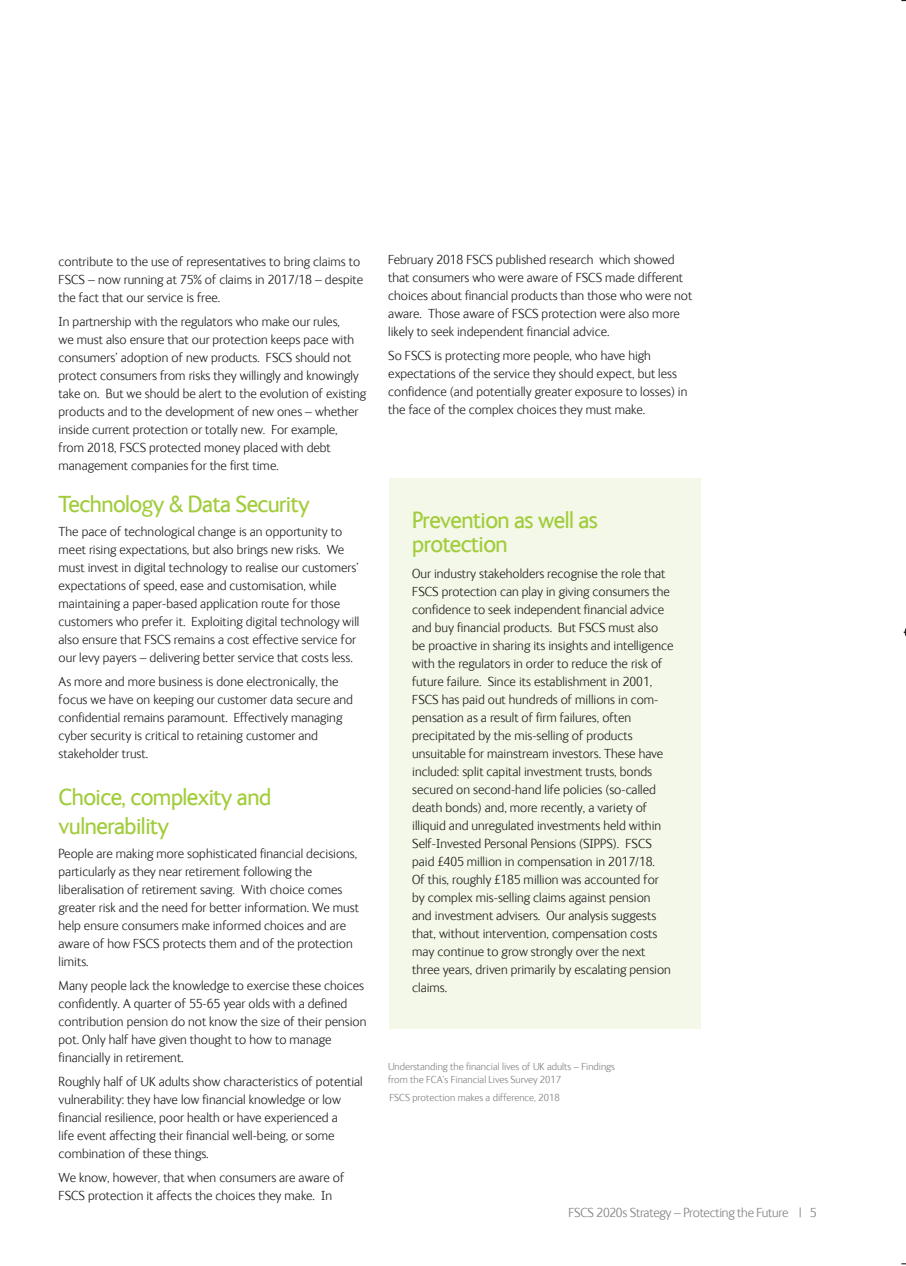
<style>
.page{position:relative;width:906px;height:1266px;background:#fff}
.page>*{position:absolute;margin:0;border:0;box-sizing:border-box;transform-origin:0 0}
.H6_Body{font:24px/28.8px "FS Ingrid";letter-spacing:-.02em;color:#a1cc3a}
.H5_Subtitle{font:24px/24px "FS Ingrid";letter-spacing:-.02em;color:#a1cc3a}
.H6_Body-2{font:300 13.5px/18px "FS Ingrid";color:#231f20}
.H5_Subtitle-2{font:300 13.5px/18px "FS Ingrid";color:#231f20}
.H9_Page_numbers___re{font:300 13.5px "FS Ingrid";letter-spacing:-.02em;color:#808285}
.H6_Body-3{font:300 10.5px/13.5px "FS Ingrid";color:#808285}
</style>
<div class="page">
<div style="left:389px;top:478px;width:312px;height:551px;background:#f3f8e8"></div>
<svg style="left:903px;top:628px;width:3px;height:9px"></svg>
<p class="H6_Body-2" style="left:59px;top:252px;width:306px">contribute to the use of representatives to bring claims to<br>FSCS – now running at 75% of claims in 2017/18 – despite the fact that our service is free.</p>
<p class="H6_Body-2" style="left:59px;top:312px;width:309px">In partnership with the regulators who make our rules,<br>we must also ensure that our protection keeps pace with consumers’ adoption of new products. FSCS should not protect consumers from risks they willingly and knowingly take on. But we should be alert to the evolution of existing products and to the development of new ones – whether inside current protection or totally new. For example, from 2018, FSCS protected money placed with debt management companies for the first time.</p>
<p class="H6_Body" style="left:59px;top:488px;width:253px">Technology &amp; Data Security</p>
<p class="H6_Body-2" style="left:59px;top:522px;width:302px">The pace of technological change is an opportunity to meet rising expectations, but also brings new risks. We must invest in digital technology to realise our customers’ expectations of speed, ease and customisation, while maintaining a paper-based application route for those customers who prefer it. Exploiting digital technology will also ensure that FSCS remains a cost effective service for our levy payers – delivering better service that costs less.</p>
<p class="H6_Body-2" style="left:59px;top:672px;width:296px">As more and more business is done electronically, the focus we have on keeping our customer data secure and confidential remains paramount. Effectively managing cyber security is critical to retaining customer and stakeholder trust.</p>
<p class="H6_Body" style="left:59px;top:781px;width:214px">Choice, complexity and vulnerability</p>
<p class="H6_Body-2" style="left:59px;top:843px;width:302px">People are making more sophisticated financial decisions, particularly as they near retirement following the liberalisation of retirement saving. With choice comes greater risk and the need for better information. We must help ensure consumers make informed choices and are aware of how FSCS protects them and of the protection limits.</p>
<p class="H6_Body-2" style="left:59px;top:975px;width:309px">Many people lack the knowledge to exercise these choices confidently. A quarter of 55-65 year olds with a defined contribution pension do not know the size of their pension pot. Only half have given thought to how to manage financially in retirement.</p>
<p class="H6_Body-2" style="left:59px;top:1071px;width:306px">Roughly half of UK adults show characteristics of potential vulnerability: they have low financial knowledge or low financial resilience, poor health or have experienced a<br>life event affecting their financial well-being, or some combination of these things.</p>
<p class="H6_Body-2" style="left:59px;top:1167px;width:287px">We know, however, that when consumers are aware of<br>FSCS protection it affects the choices they make. In</p>
<p class="H6_Body-2" style="left:388px;top:250px;width:305px">February 2018 FSCS published research which showed that consumers who were aware of FSCS made different choices about financial products than those who were not aware. Those aware of FSCS protection were also more likely to seek independent financial advice.</p>
<p class="H6_Body-2" style="left:388px;top:346px;width:301px">So FSCS is protecting more people, who have high expectations of the service they should expect, but less confidence (and potentially greater exposure to losses) in the face of the complex choices they must make.</p>
<p class="H5_Subtitle" style="left:412px;top:506px;width:187px">Prevention as well as protection</p>
<p class="H5_Subtitle-2" style="left:412px;top:564px;width:263px">Our industry stakeholders recognise the role that FSCS protection can play in giving consumers the confidence to seek independent financial advice and buy financial products. But FSCS must also be proactive in sharing its insights and intelligence with the regulators in order to reduce the risk of future failure. Since its establishment in 2001, FSCS has paid out hundreds of millions in com&shy;pensation as a result of firm failures, often precipitated by the mis-selling of products unsuitable for mainstream investors. These have included: split capital investment trusts, bonds secured on second-hand life policies (so-called death bonds) and, more recently, a variety of illiquid and unregulated investments held within Self-Invested Personal Pensions (SIPPS). FSCS paid £405 million in compensation in 2017/18.<br>Of this, roughly £185 million was accounted for by complex mis-selling claims against pension and investment advisers. Our analysis suggests that, without intervention, compensation costs may continue to grow strongly over the next three years, driven primarily by escalating pension claims.</p>
<p class="H6_Body-3" style="left:388px;top:1059px;width:228px">Understanding the financial lives of UK adults – Findings from the FCA’s Financial Lives Survey 2017</p>
<p class="H6_Body-3" style="left:389px;top:1090px;width:172px">FSCS protection makes a difference, 2018</p>
<p class="H9_Page_numbers___re" style="left:568px;top:1203px;width:249px">FSCS 2020s Strategy – Protecting the Future | 5</p>
</div>
